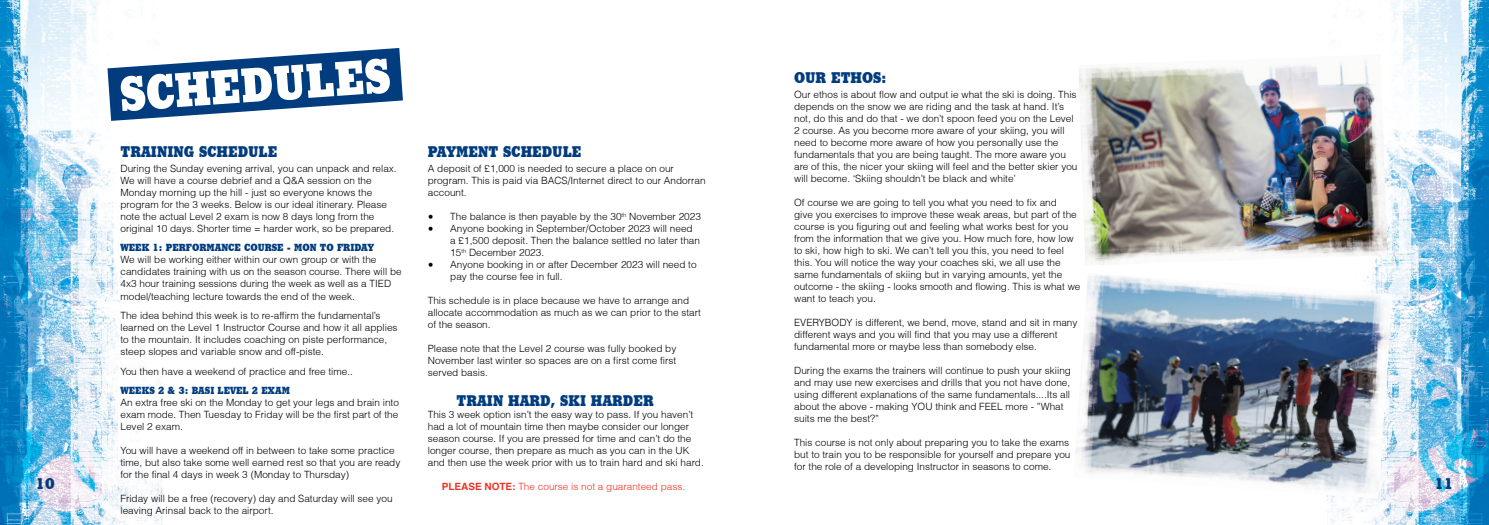
<style>
.page{position:relative;width:1489px;height:525px;background:#fff}
.page>*{position:absolute;margin:0;border:0;box-sizing:border-box;transform-origin:0 0}
.t1{font:800 46.88px "Stymie BT";color:#fff}
.t2{font:800 15px "Stymie BT";color:#003c7e}
.t3{font:300 10px/12px "Helvetica";color:#000}
.t4{font:800 10px "Stymie BT";color:#003c7e}
.t5{font:300 10px "Helvetica";color:#ee3124}
.s1{font-family:"Minion Pro";font-weight:400;font-size:15px}
.s2{font-weight:700}
</style>
<div class="page">
<img style="left:0;top:0;width:1488px;height:524px">
<svg style="left:107px;top:48px;width:296px;height:73px"></svg>
<img style="left:1073px;top:273px;width:319px;height:225px">
<img style="left:1078px;top:54px;width:309px;height:211px">
<h1 class="t1" style="left:118px;top:66px;width:211px;rotate:-4deg">SCHEDULES</h1>
<h2 class="t2" style="left:794px;top:68px;width:94px">OUR ETHOS:</h2>
<p class="t3" style="left:794px;top:88px;width:285px">Our ethos is about flow and output ie what the ski is doing. This depends on the snow we are riding and the task at hand. It’s not, do this and do that - we don’t spoon feed you on the Level 2 course. As you become more aware of your skiing, you will need to become more aware of how you personally use the fundamentals that you are being taught. The more aware you are of this, the nicer your skiing will feel and the better skier you will become. ‘Skiing shouldn’t be black and white’</p>
<p class="t3" style="left:794px;top:196px;width:288px">Of course we are going to tell you what you need to fix and<br>give you exercises to improve these weak areas, but part of the course is you figuring out and feeling what works best for you from the information that we give you. How much fore, how low to ski, how high to ski. We can’t tell you this, you need to feel this. You will notice the way your coaches ski, we all use the same fundamentals of skiing but in varying amounts, yet the outcome - the skiing - looks smooth and flowing. This is what we want to teach you.</p>
<p class="t3" style="left:794px;top:316px;width:285px">EVERYBODY is different, we bend, move, stand and sit in many different ways and you will find that you may use a different fundamental more or maybe less than somebody else.</p>
<p class="t3" style="left:794px;top:364px;width:278px">During the exams the trainers will continue to push your skiing and may use new exercises and drills that you not have done, using different explanations of the same fundamentals....Its all about the above - making YOU think and FEEL more - ”What suits me the best?”</p>
<p class="t3" style="left:794px;top:436px;width:278px">This course is not only about preparing you to take the exams but to train you to be responsible for yourself and prepare you for the role of a developing Instructor in seasons to come.</p>
<h2 class="t2" style="left:120px;top:142px;width:31px">TRAININ</h2>
<h2 class="t2" style="left:184px;top:142px;width:85px">G SCHEDULE</h2>
<p class="t3" style="left:120px;top:162px;width:278px">During the Sunday evening arrival, you can unpack and relax.<br>We will have a course debrief and a Q&amp;A session on the Monday morning up the hill - just so everyone knows the program for the 3 weeks. Below is our ideal itinerary. Please note the actual Level 2 exam is now 8 days long from the original 10 days. Shorter time = harder work, so be prepared.</p>
<p class="t4" style="left:120px;top:242px;width:255px">WEEK 1: PERFORMANCE COURSE - MON TO FRIDAY</p>
<p class="t3" style="left:120px;top:254px;width:283px">We will be working either within our own group or with the candidates training with us on the season course. There will be 4x3 hour training sessions during the week as well as a TIED model/teaching lecture towards the end of the week.</p>
<p class="t3" style="left:120px;top:309px;width:278px">The idea behind this week is to re-affirm the fundamental’s learned on the Level 1 Instructor Course and how it all applies to the mountain. It includes coaching on piste performance, steep slopes and variable snow and off-piste.</p>
<p class="t3" style="left:120px;top:365px;width:234px">You then have a weekend of practice and free time..</p>
<p class="t4" style="left:120px;top:384px;width:171px">WEEKS 2 &amp; 3: BASI LEVEL 2 EXAM</p>
<p class="t3" style="left:120px;top:396px;width:280px;text-align:justify">An extra free ski on the Monday to get your legs and brain into exam mode. Then Tuesday to Friday will be the first part of the Level 2 exam.</p>
<p class="t3" style="left:120px;top:444px;width:281px">You will have a weekend off in between to take some practice time, but also take some well earned rest so that you are ready for the final 4 days in week 3 (Monday to Thursday)</p>
<p class="t3" style="left:120px;top:492px;width:273px">Friday will be a free (recovery) day and Saturday will see you leaving Arinsal back to the airport.</p>
<h2 class="t2" style="left:428px;top:142px;width:155px">PAYMENT SCHEDULE</h2>
<p class="t3" style="left:428px;top:162px;width:279px">A deposit of £1,000 is needed to secure a place on our program. This is paid via BACS/Internet direct to our Andorran account.</p>
<p class="t3" style="left:428px;top:210px;width:275px"><span class="s1">•</span> The balance is then payable by the 30<sup>th</sup> November 2023</p>
<p class="t3" style="left:450px;top:222px;width:251px;text-indent:-22px"><span class="s1">•</span> Anyone booking in September/October 2023 will need a £1,500 deposit. Then the balance settled no later than<br>15<sup>th</sup> December 2023.</p>
<p class="t3" style="left:450px;top:258px;width:248px;text-indent:-22px"><span class="s1">•</span> Anyone booking in or after December 2023 will need to pay the course fee in full.</p>
<p class="t3" style="left:428px;top:294px;width:275px">This schedule is in place because we have to arrange and allocate accommodation as much as we can prior to the start of the season.</p>
<p class="t3" style="left:428px;top:342px;width:250px;text-align:justify">Please note that the Level 2 course was fully booked by November last winter so spaces are on a first come first served basis.</p>
<h2 class="t2" style="left:456px;top:391px;width:198px">TRAIN HARD, SKI HARDER</h2>
<p class="t3" style="left:428px;top:408px;width:277px">This 3 week option isn’t the easy way to pass. If you haven’t had a lot of mountain time then maybe consider our longer season course. If you are pressed for time and can’t do the longer course, then prepare as much as you can in the UK and then use the week prior with us to train hard and ski hard.</p>
<p class="t5" style="left:441px;top:480px;width:245px"><span class="s2">PLEASE NOTE:</span> The course is not a guaranteed pass.</p>
<h2 class="t2" style="left:35px;top:474px;width:21px">10</h2>
<h2 class="t2" style="left:1434px;top:474px;width:21px">11</h2>
</div>
